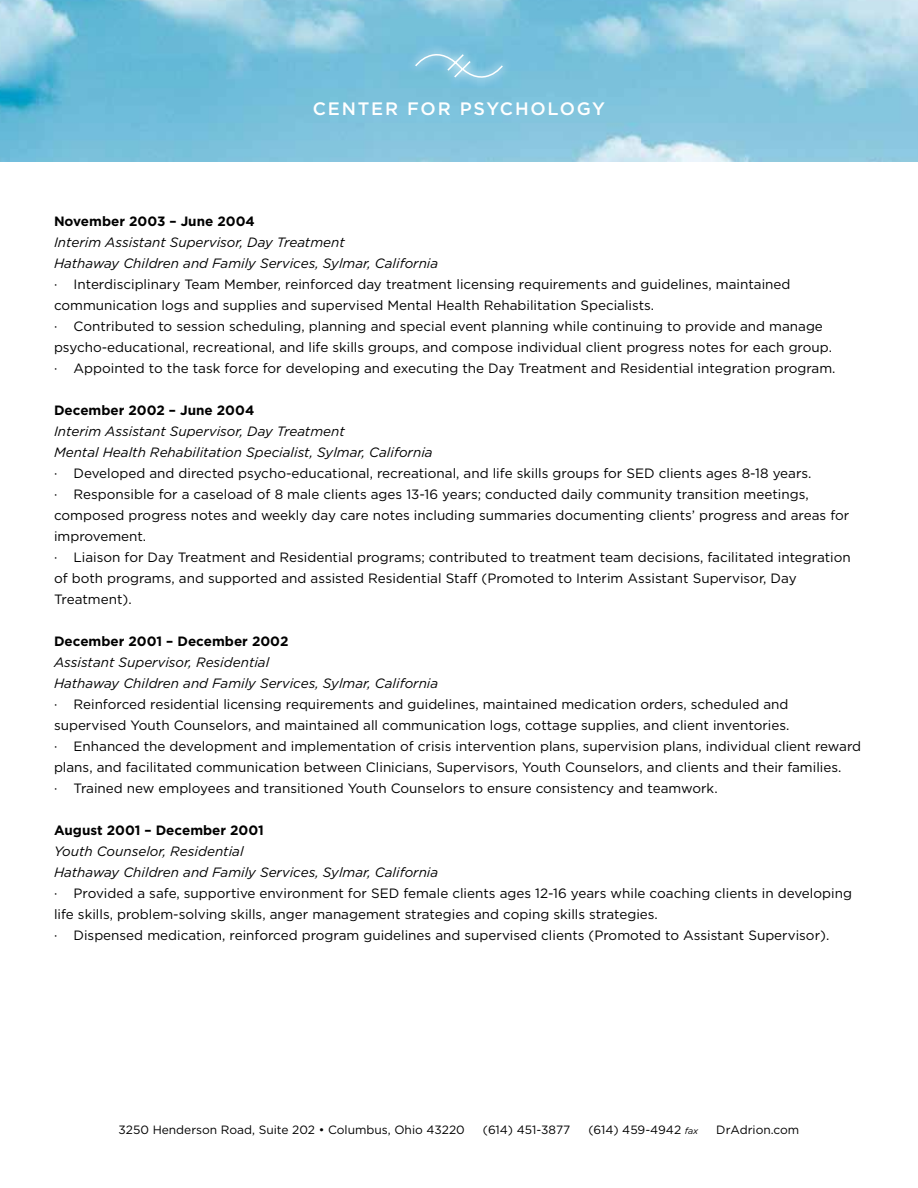
<style>
.page{position:relative;width:918px;height:1188px;background:#fff}
.page>*{position:absolute;margin:0;border:0;box-sizing:border-box;transform-origin:0 0}
.t1{font:500 18px "Gotham";letter-spacing:.1em;color:#fff}
.t2{font:13.5px/21px "Gotham";color:#000}
.t3{font:italic 13.5px/21px "Gotham";color:#000}
.t4{font:700 13.5px "Gotham";color:#000}
.t5{font:12px "Gotham";color:#000}
.s1{font-style:italic;font-size:9px}
</style>
<div class="page">
<img style="left:0;top:0;width:918px;height:162px">
<div style="left:406px;top:44px;width:106px;height:44px;background:#75bfdb"></div>
<svg style="left:414px;top:41px;width:90px;height:52px"></svg>
<h1 class="t1" style="left:313px;top:98px;width:294px">CENTER FOR PSYCHOLOGY</h1>
<p class="t4" style="left:54px;top:213px;width:202px">November 2003 – June 2004</p>
<p class="t3" style="left:54px;top:232px;width:386px">Interim Assistant Supervisor, Day Treatment<br>Hathaway Children and Family Services, Sylmar, California</p>
<p class="t2" style="left:54px;top:273px;width:783px">· Interdisciplinary Team Member, reinforced day treatment licensing requirements and guidelines, maintained communication logs and supplies and supervised Mental Health Rehabilitation Specialists.<br>· Contributed to session scheduling, planning and special event planning while continuing to provide and manage psycho-educational, recreational, and life skills groups, and compose individual client progress notes for each group. · Appointed to the task force for developing and executing the Day Treatment and Residential integration program.</p>
<p class="t4" style="left:54px;top:402px;width:202px">December 2002 – June 2004</p>
<p class="t3" style="left:54px;top:421px;width:380px">Interim Assistant Supervisor, Day Treatment<br>Mental Health Rehabilitation Specialist, Sylmar, California</p>
<p class="t2" style="left:54px;top:462px;width:798px">· Developed and directed psycho-educational, recreational, and life skills groups for SED clients ages 8-18 years.<br>· Responsible for a caseload of 8 male clients ages 13-16 years; conducted daily community transition meetings, composed progress notes and weekly day care notes including summaries documenting clients’ progress and areas for improvement.<br>· Liaison for Day Treatment and Residential programs; contributed to treatment team decisions, facilitated integration of both programs, and supported and assisted Residential Staff (Promoted to Interim Assistant Supervisor, Day Treatment).</p>
<p class="t4" style="left:54px;top:633px;width:236px">December 2001 – December 2002</p>
<p class="t3" style="left:54px;top:652px;width:386px">Assistant Supervisor, Residential<br>Hathaway Children and Family Services, Sylmar, California</p>
<p class="t2" style="left:54px;top:693px;width:809px">· Reinforced residential licensing requirements and guidelines, maintained medication orders, scheduled and supervised Youth Counselors, and maintained all communication logs, cottage supplies, and client inventories.<br>· Enhanced the development and implementation of crisis intervention plans, supervision plans, individual client reward plans, and facilitated communication between Clinicians, Supervisors, Youth Counselors, and clients and their families.<br>· Trained new employees and transitioned Youth Counselors to ensure consistency and teamwork.</p>
<p class="t4" style="left:54px;top:822px;width:212px">August 2001 – December 2001</p>
<p class="t3" style="left:54px;top:841px;width:386px">Youth Counselor, Residential<br>Hathaway Children and Family Services, Sylmar, California</p>
<p class="t2" style="left:54px;top:882px;width:800px">· Provided a safe, supportive environment for SED female clients ages 12-16 years while coaching clients in developing life skills, problem-solving skills, anger management strategies and coping skills strategies.<br>· Dispensed medication, reinforced program guidelines and supervised clients (Promoted to Assistant Supervisor).</p>
<p class="t5" style="left:119px;top:1123px;width:348px">3250 Henderson Road, Suite 202 • Columbus, Ohio 43220</p>
<p class="t5" style="left:483px;top:1123px;width:89px">(614) 451-3877</p>
<p class="t5" style="left:588px;top:1123px;width:111px">(614) 459-4942 <span class="s1">fax</span></p>
<p class="t5" style="left:716px;top:1123px;width:85px">DrAdrion.com</p>
</div>
